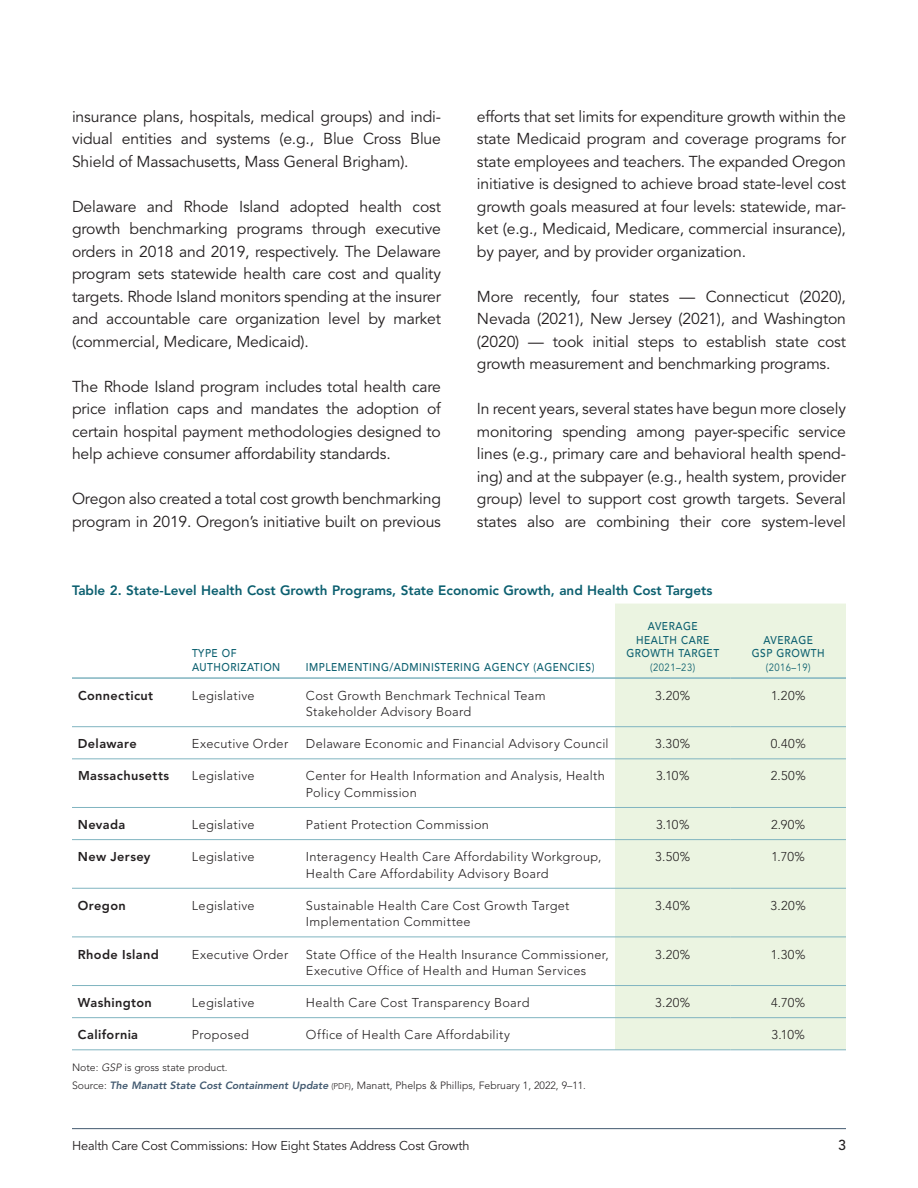
<style>
.page{position:relative;width:918px;height:1188px;background:#fff}
.page>*{position:absolute;margin:0;border:0;box-sizing:border-box;transform-origin:0 0}
.t1{font:15.75px/22.5px "Avenir LT Std";letter-spacing:-.01em;color:#231f20;text-align:justify}
.t2{font:500 14.25px "Avenir LT Std";color:#231f20}
.t3{font:800 13.5px "Avenir LT Std";color:#0b5f6f}
.t4{font:300 12.75px/16.5px "Avenir LT Std";letter-spacing:.025em;color:#231f20}
.t5{font:800 12.75px "Avenir LT Std";letter-spacing:.025em;color:#231f20}
.t6{font:12.75px "Avenir LT Std";letter-spacing:-.01em;color:#231f20}
.t7{font:500 11.25px/13.5px "Avenir LT Std";letter-spacing:.05em;color:#0b5f6f;text-align:center;scale:.9 1}
.t8{font:300 10.5px/18px "Avenir LT Std";color:#231f20}
.t9{font:10.5px "Avenir LT Std";letter-spacing:.05em;color:#0b5f6f;scale:.9 1}
.s1{font-style:italic}
.s2{font-weight:800;font-style:italic;color:#435a70}
.s3{font-size:8.25px}
</style>
<div class="page">
<hr style="left:72px;top:1128px;width:774px;height:1px;background:#435a70">
<div style="left:615px;top:604px;width:231px;height:445px;background:#ebf4e1"></div>
<hr style="left:72px;top:726px;width:114px;height:1px;background:#80b4c0">
<hr style="left:186px;top:726px;width:114px;height:1px;background:#80b4c0">
<hr style="left:300px;top:726px;width:315px;height:1px;background:#80b4c0">
<hr style="left:615px;top:726px;width:115px;height:1px;background:#80b4c0">
<hr style="left:730px;top:726px;width:116px;height:1px;background:#80b4c0">
<hr style="left:72px;top:758px;width:114px;height:1px;background:#80b4c0">
<hr style="left:186px;top:758px;width:114px;height:1px;background:#80b4c0">
<hr style="left:300px;top:758px;width:315px;height:1px;background:#80b4c0">
<hr style="left:615px;top:758px;width:115px;height:1px;background:#80b4c0">
<hr style="left:730px;top:758px;width:116px;height:1px;background:#80b4c0">
<hr style="left:72px;top:807px;width:114px;height:1px;background:#80b4c0">
<hr style="left:186px;top:807px;width:114px;height:1px;background:#80b4c0">
<hr style="left:300px;top:807px;width:315px;height:1px;background:#80b4c0">
<hr style="left:615px;top:807px;width:115px;height:1px;background:#80b4c0">
<hr style="left:730px;top:807px;width:116px;height:1px;background:#80b4c0">
<hr style="left:72px;top:839px;width:114px;height:1px;background:#80b4c0">
<hr style="left:186px;top:839px;width:114px;height:1px;background:#80b4c0">
<hr style="left:300px;top:839px;width:315px;height:1px;background:#80b4c0">
<hr style="left:615px;top:839px;width:115px;height:1px;background:#80b4c0">
<hr style="left:730px;top:839px;width:116px;height:1px;background:#80b4c0">
<hr style="left:72px;top:888px;width:114px;height:1px;background:#80b4c0">
<hr style="left:186px;top:888px;width:114px;height:1px;background:#80b4c0">
<hr style="left:300px;top:888px;width:315px;height:1px;background:#80b4c0">
<hr style="left:615px;top:888px;width:115px;height:1px;background:#80b4c0">
<hr style="left:730px;top:888px;width:116px;height:1px;background:#80b4c0">
<hr style="left:72px;top:937px;width:114px;height:1px;background:#80b4c0">
<hr style="left:186px;top:937px;width:114px;height:1px;background:#80b4c0">
<hr style="left:300px;top:937px;width:315px;height:1px;background:#80b4c0">
<hr style="left:615px;top:937px;width:115px;height:1px;background:#80b4c0">
<hr style="left:730px;top:937px;width:116px;height:1px;background:#80b4c0">
<hr style="left:72px;top:985px;width:114px;height:1px;background:#80b4c0">
<hr style="left:186px;top:985px;width:114px;height:1px;background:#80b4c0">
<hr style="left:300px;top:985px;width:315px;height:1px;background:#80b4c0">
<hr style="left:615px;top:985px;width:115px;height:1px;background:#80b4c0">
<hr style="left:730px;top:985px;width:116px;height:1px;background:#80b4c0">
<hr style="left:72px;top:1017px;width:114px;height:1px;background:#80b4c0">
<hr style="left:186px;top:1017px;width:114px;height:1px;background:#80b4c0">
<hr style="left:300px;top:1017px;width:315px;height:1px;background:#80b4c0">
<hr style="left:615px;top:1017px;width:115px;height:1px;background:#80b4c0">
<hr style="left:730px;top:1017px;width:116px;height:1px;background:#80b4c0">
<hr style="left:72px;top:677px;width:114px;height:2px;background:#80b4c0">
<hr style="left:186px;top:677px;width:114px;height:2px;background:#80b4c0">
<hr style="left:300px;top:677px;width:315px;height:2px;background:#80b4c0">
<hr style="left:615px;top:677px;width:115px;height:2px;background:#80b4c0">
<hr style="left:730px;top:677px;width:116px;height:2px;background:#80b4c0">
<hr style="left:72px;top:1049px;width:114px;height:1px;background:#80b4c0">
<hr style="left:186px;top:1049px;width:114px;height:1px;background:#80b4c0">
<hr style="left:300px;top:1049px;width:315px;height:1px;background:#80b4c0">
<hr style="left:615px;top:1049px;width:115px;height:1px;background:#80b4c0">
<hr style="left:730px;top:1049px;width:116px;height:1px;background:#80b4c0">
<p class="t1" style="left:72px;top:105px;width:371px">insurance plans, hospitals, medical groups) and indi&shy;vidual entities and systems (e.g., Blue Cross Blue Shield of Massachusetts, Mass General Brigham).</p>
<p class="t1" style="left:72px;top:195px;width:371px">Delaware and Rhode Island adopted health cost growth benchmarking programs through executive orders in 2018 and 2019, respectively. The Delaware program sets statewide health care cost and quality targets. Rhode Island monitors spending at the insurer and accountable care organization level by market (commercial, Medicare, Medicaid).</p>
<p class="t1" style="left:72px;top:375px;width:371px">The Rhode Island program includes total health care price inflation caps and mandates the adoption of certain hospital payment methodologies designed to help achieve consumer affordability standards.</p>
<p class="t1" style="left:72px;top:488px;width:371px">Oregon also created a total cost growth benchmarking program in 2019. Oregon’s initiative built on previous</p>
<p class="t1" style="left:477px;top:105px;width:371px">efforts that set limits for expenditure growth within the state Medicaid program and coverage programs for state employees and teachers. The expanded Oregon initiative is designed to achieve broad state-level cost growth goals measured at four levels: statewide, mar&shy;ket (e.g., Medicaid, Medicare, commercial insurance), by payer, and by provider organization.</p>
<p class="t1" style="left:477px;top:285px;width:371px">More recently, four states — Connecticut (2020), Nevada (2021), New Jersey (2021), and Washington (2020) — took initial steps to establish state cost growth measurement and benchmarking programs.</p>
<p class="t1" style="left:477px;top:398px;width:371px">In recent years, several states have begun more closely monitoring spending among payer-specific service lines (e.g., primary care and behavioral health spend&shy;ing) and at the subpayer (e.g., health system, provider group) level to support cost growth targets. Several states also are combining their core system-level</p>
<p class="t3" style="left:72px;top:582px;width:642px">Table 2. State-Level Health Cost Growth Programs, State Economic Growth, and Health Cost Targets</p>
<p class="t7" style="left:192px;top:647px;width:100px;text-align:left">TYPE OF<br>AUTHORIZATION</p>
<p class="t7" style="left:306px;top:660px;width:322px">IMPLEMENTING/ADMINISTERING AGENCY (AGENCIES)</p>
<p class="t7" style="left:626px;top:620px;width:105px">AVERAGE<br>HEALTH CARE<br>GROWTH TARGET</p>
<p class="t9" style="left:650px;top:661px;width:51px">(2021–23)</p>
<p class="t7" style="left:752px;top:633px;width:82px">AVERAGE<br>GSP GROWTH</p>
<p class="t9" style="left:766px;top:661px;width:51px">(2016–19)</p>
<p class="t5" style="left:78px;top:688px;width:77px">Connecticut</p>
<p class="t4" style="left:192px;top:687px;width:64px">Legislative</p>
<p class="t4" style="left:306px;top:687px;width:241px">Cost Growth Benchmark Technical Team<br>Stakeholder Advisory Board</p>
<p class="t4" style="left:655px;top:687px;width:37px">3.20%</p>
<p class="t4" style="left:771px;top:687px;width:36px">1.20%</p>
<p class="t5" style="left:78px;top:736px;width:60px">Delaware</p>
<p class="t4" style="left:192px;top:736px;width:98px">Executive Order</p>
<p class="t4" style="left:306px;top:736px;width:304px">Delaware Economic and Financial Advisory Council</p>
<p class="t4" style="left:655px;top:736px;width:37px">3.30%</p>
<p class="t4" style="left:771px;top:736px;width:36px">0.40%</p>
<p class="t5" style="left:78px;top:769px;width:93px">Massachusetts</p>
<p class="t4" style="left:192px;top:768px;width:64px">Legislative</p>
<p class="t4" style="left:306px;top:768px;width:300px">Center for Health Information and Analysis, Health<br>Policy Commission</p>
<p class="t4" style="left:656px;top:768px;width:35px">3.10%</p>
<p class="t4" style="left:771px;top:768px;width:37px">2.50%</p>
<p class="t5" style="left:78px;top:817px;width:49px">Nevada</p>
<p class="t4" style="left:192px;top:817px;width:64px">Legislative</p>
<p class="t4" style="left:306px;top:817px;width:185px">Patient Protection Commission</p>
<p class="t4" style="left:656px;top:817px;width:35px">3.10%</p>
<p class="t4" style="left:771px;top:817px;width:36px">2.90%</p>
<p class="t5" style="left:78px;top:849px;width:74px">New Jersey</p>
<p class="t4" style="left:192px;top:849px;width:64px">Legislative</p>
<p class="t4" style="left:306px;top:849px;width:297px">Interagency Health Care Affordability Workgroup,<br>Health Care Affordability Advisory Board</p>
<p class="t4" style="left:655px;top:849px;width:37px">3.50%</p>
<p class="t4" style="left:771px;top:849px;width:35px">1.70%</p>
<p class="t5" style="left:78px;top:898px;width:49px">Oregon</p>
<p class="t4" style="left:192px;top:897px;width:64px">Legislative</p>
<p class="t4" style="left:306px;top:897px;width:265px">Sustainable Health Care Cost Growth Target<br>Implementation Committee</p>
<p class="t4" style="left:655px;top:897px;width:37px">3.40%</p>
<p class="t4" style="left:771px;top:897px;width:37px">3.20%</p>
<p class="t5" style="left:78px;top:947px;width:82px">Rhode Island</p>
<p class="t4" style="left:192px;top:946px;width:98px">Executive Order</p>
<p class="t4" style="left:306px;top:946px;width:304px">State Office of the Health Insurance Commissioner,<br>Executive Office of Health and Human Services</p>
<p class="t4" style="left:655px;top:946px;width:37px">3.20%</p>
<p class="t4" style="left:771px;top:946px;width:36px">1.30%</p>
<p class="t5" style="left:78px;top:995px;width:75px">Washington</p>
<p class="t4" style="left:192px;top:995px;width:64px">Legislative</p>
<p class="t4" style="left:306px;top:995px;width:225px">Health Care Cost Transparency Board</p>
<p class="t4" style="left:655px;top:995px;width:37px">3.20%</p>
<p class="t4" style="left:771px;top:995px;width:36px">4.70%</p>
<p class="t5" style="left:78px;top:1027px;width:62px">California</p>
<p class="t4" style="left:192px;top:1027px;width:58px">Proposed</p>
<p class="t4" style="left:306px;top:1027px;width:206px">Office of Health Care Affordability</p>
<p class="t4" style="left:771px;top:1027px;width:35px">3.10%</p>
<p class="t8" style="left:72px;top:1058px;width:516px">Note: <span class="s1">GSP</span> is gross state product.<br>Source: <span class="s2">The Manatt State Cost Containment Update</span> <span class="s3">(PDF)</span>, Manatt, Phelps &amp; Phillips, February 1, 2022, 9–11.</p>
<p class="t6" style="left:72px;top:1138px;width:399px">Health Care Cost Commissions: How Eight States Address Cost Growth</p>
<p class="t2" style="left:838px;top:1136px;width:9px">3</p>
</div>
